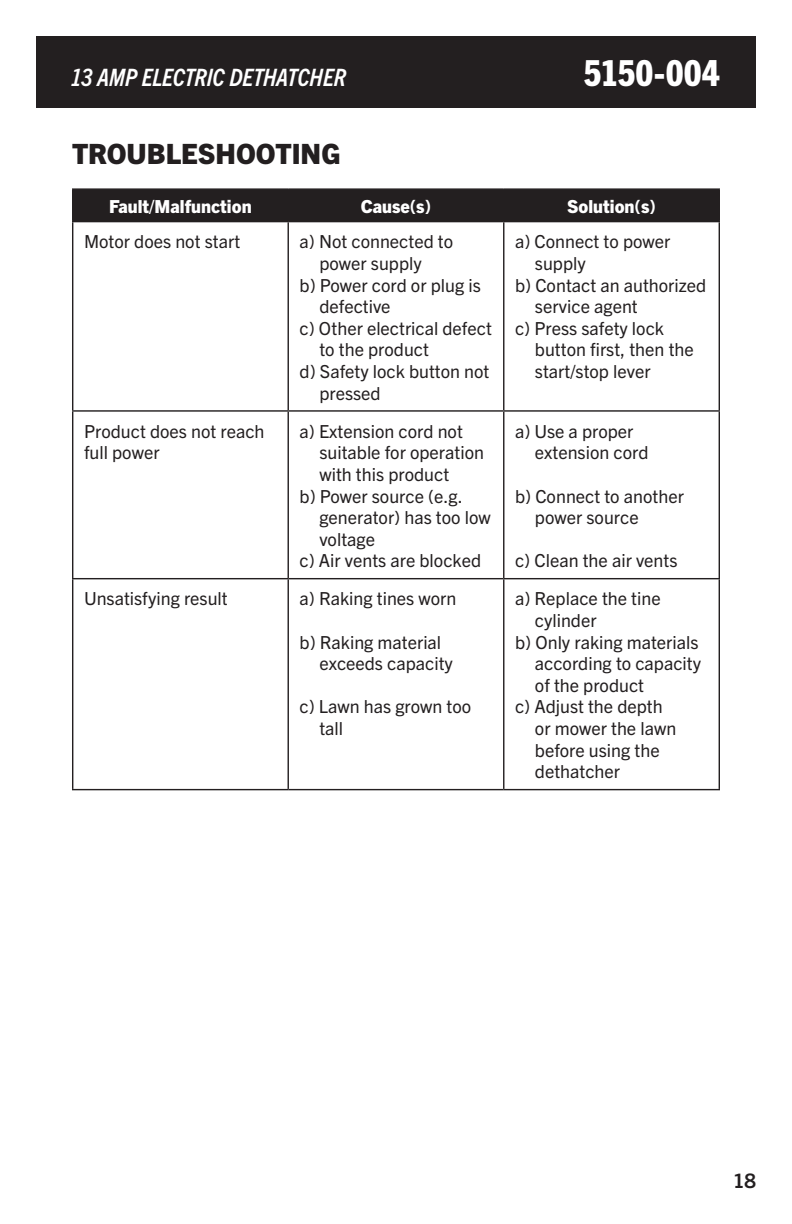
<style>
.page{position:relative;width:792px;height:1224px;background:#fff}
.page>*{position:absolute;margin:0;border:0;box-sizing:border-box;transform-origin:0 0}
.t1{font:800 condensed 36px "Trade Gothic Next LT Pro";letter-spacing:-.005em;color:#fff}
.t2{font:800 28px "Trade Gothic Next LT Pro";color:#231f20}
.t3{font:italic 700 condensed 24px "Trade Gothic Next LT Pro";letter-spacing:-.01em;color:#fff}
.t4{font:700 20px "Trade Gothic Next LT Pro";color:#231f20}
.t5{font:18px/21.6px "Trade Gothic Next LT Pro";color:#231f20}
.t6{font:800 18px "Trade Gothic Next LT Pro";color:#fff}
</style>
<div class="page">
<div style="left:36px;top:36px;width:720px;height:72px;background:#231f20"></div>
<div style="left:73px;top:190px;width:646px;height:31px;background:#231f20"></div>
<hr style="left:72px;top:188px;width:216px;height:2px;background:#231f20">
<hr style="left:72px;top:190px;width:1px;height:31px;background:#231f20">
<hr style="left:288px;top:188px;width:216px;height:2px;background:#231f20">
<hr style="left:288px;top:190px;width:1px;height:31px;background:#231f20">
<hr style="left:504px;top:188px;width:216px;height:2px;background:#231f20">
<hr style="left:503px;top:190px;width:1px;height:31px;background:#231f20">
<hr style="left:719px;top:190px;width:1px;height:31px;background:#231f20">
<hr style="left:72px;top:221px;width:216px;height:1px;background:#231f20">
<hr style="left:72px;top:222px;width:1px;height:188px;background:#231f20">
<hr style="left:288px;top:221px;width:216px;height:1px;background:#231f20">
<hr style="left:288px;top:222px;width:1px;height:188px;background:#231f20">
<hr style="left:504px;top:221px;width:216px;height:1px;background:#231f20">
<hr style="left:503px;top:222px;width:1px;height:188px;background:#231f20">
<hr style="left:719px;top:222px;width:1px;height:188px;background:#231f20">
<hr style="left:72px;top:410px;width:216px;height:2px;background:#231f20">
<hr style="left:72px;top:412px;width:1px;height:166px;background:#231f20">
<hr style="left:288px;top:410px;width:216px;height:2px;background:#231f20">
<hr style="left:288px;top:412px;width:1px;height:166px;background:#231f20">
<hr style="left:504px;top:410px;width:216px;height:2px;background:#231f20">
<hr style="left:503px;top:412px;width:1px;height:166px;background:#231f20">
<hr style="left:719px;top:412px;width:1px;height:166px;background:#231f20">
<hr style="left:72px;top:578px;width:216px;height:1px;background:#231f20">
<hr style="left:72px;top:579px;width:1px;height:210px;background:#231f20">
<hr style="left:288px;top:578px;width:216px;height:1px;background:#231f20">
<hr style="left:288px;top:579px;width:1px;height:210px;background:#231f20">
<hr style="left:504px;top:578px;width:216px;height:1px;background:#231f20">
<hr style="left:503px;top:579px;width:1px;height:210px;background:#231f20">
<hr style="left:719px;top:579px;width:1px;height:210px;background:#231f20">
<hr style="left:72px;top:789px;width:216px;height:1px;background:#231f20">
<hr style="left:288px;top:789px;width:216px;height:1px;background:#231f20">
<hr style="left:504px;top:789px;width:216px;height:1px;background:#231f20">
<h3 class="t3" style="left:71px;top:61px;width:277px">13 AMP ELECTRIC DETHATCHER</h3>
<h1 class="t1" style="left:584px;top:48px;width:137px">5150-004</h1>
<p class="t2" style="left:72px;top:134px;width:270px">TROUBLESHOOTING</p>
<p class="t6" style="left:109px;top:194px;width:144px">Fault/Malfunction</p>
<p class="t6" style="left:361px;top:194px;width:72px">Cause(s)</p>
<p class="t6" style="left:567px;top:194px;width:90px">Solution(s)</p>
<p class="t5" style="left:84px;top:230px;width:158px">Motor does not start</p>
<p class="t5" style="left:319px;top:230px;width:135px;text-indent:-20px">a) Not connected to power supply</p>
<p class="t5" style="left:319px;top:273px;width:163px;text-indent:-20px">b) Power cord or plug is defective</p>
<p class="t5" style="left:319px;top:316px;width:174px;text-indent:-20px">c) Other electrical defect to the product</p>
<p class="t5" style="left:319px;top:359px;width:172px;text-indent:-20px">d) Safety lock button not pressed</p>
<p class="t5" style="left:535px;top:230px;width:137px;text-indent:-20px">a) Connect to power supply</p>
<p class="t5" style="left:535px;top:273px;width:173px;text-indent:-20px">b) Contact an authorized service agent</p>
<p class="t5" style="left:535px;top:316px;width:160px;text-indent:-20px">c) Press safety lock button first, then the start/stop lever</p>
<p class="t5" style="left:84px;top:419px;width:182px">Product does not reach full power</p>
<p class="t5" style="left:319px;top:419px;width:166px;text-indent:-20px">a) Extension cord not suitable for operation with this product</p>
<p class="t5" style="left:319px;top:484px;width:173px;text-indent:-20px">b) Power source (e.g. generator) has too low voltage</p>
<p class="t5" style="left:300px;top:549px;width:183px">c) Air vents are blocked</p>
<p class="t5" style="left:84px;top:587px;width:145px">Unsatisfying result</p>
<p class="t5" style="left:300px;top:587px;width:158px">a) Raking tines worn</p>
<p class="t5" style="left:319px;top:630px;width:135px;text-indent:-20px">b) Raking material exceeds capacity</p>
<p class="t5" style="left:319px;top:695px;width:153px;text-indent:-20px">c) Lawn has grown too tall</p>
<p class="t5" style="left:535px;top:419px;width:115px;text-indent:-20px">a) Use a proper extension cord</p>
<p class="t5" style="left:535px;top:484px;width:151px;text-indent:-20px">b) Connect to another power source</p>
<p class="t5" style="left:515px;top:549px;width:164px">c) Clean the air vents</p>
<p class="t5" style="left:535px;top:587px;width:127px;text-indent:-20px">a) Replace the tine cylinder</p>
<p class="t5" style="left:535px;top:630px;width:168px;text-indent:-20px">b) Only raking materials according to capacity of the product</p>
<p class="t5" style="left:535px;top:695px;width:143px;text-indent:-20px">c) Adjust the depth or mower the lawn before using the dethatcher</p>
<p class="t4" style="left:733px;top:1167px;width:24px">18</p>
</div>
